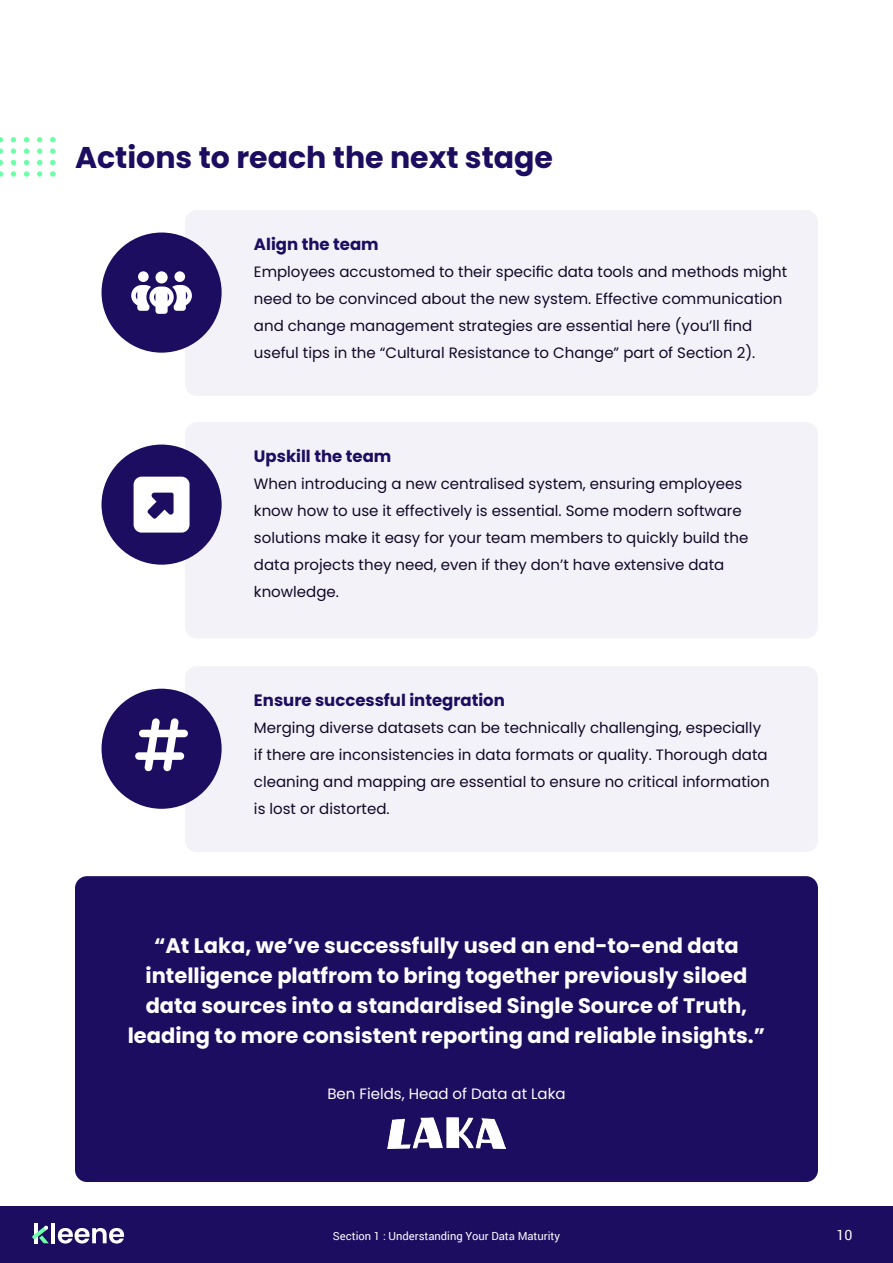
<style>
.page{position:relative;width:893px;height:1263px;background:#fff}
.page>*{position:absolute;margin:0;border:0;box-sizing:border-box;transform-origin:0 0}
.t1{font:700 30px "Poppins";color:#1d0d60}
.t2{font:700 21px/30px "Poppins";color:#fdfdfd;text-align:center}
.t3{font:700 16.5px "Poppins";color:#1d0d60}
.t4{font:15px/27px "Poppins";color:#120827}
.t5{font:15px "Poppins";color:#fdfdfd}
.t6{font:14.25px "Roboto";color:#fdfdfd}
.t7{font:11.25px "Roboto";color:#fdfdfd}
</style>
<div class="page">
<div style="left:0;top:1206px;width:893px;height:57px;background:#1d0d60"></div>
<hr style="left:51px;top:1223px;width:4px;height:20px;background:#fff">
<hr style="left:34px;top:1223px;width:4px;height:20px;background:#fff">
<svg style="left:58px;top:1228px;width:66px;height:15px"></svg>
<svg style="left:32px;top:1225px;width:17px;height:18px"></svg>
<svg style="left:0;top:137px;width:3px;height:5px"></svg>
<svg style="left:11px;top:137px;width:5px;height:5px"></svg>
<svg style="left:24px;top:137px;width:5px;height:5px"></svg>
<svg style="left:37px;top:137px;width:5px;height:5px"></svg>
<svg style="left:50px;top:137px;width:5px;height:5px"></svg>
<svg style="left:0;top:148px;width:3px;height:6px"></svg>
<svg style="left:11px;top:148px;width:5px;height:6px"></svg>
<svg style="left:24px;top:148px;width:5px;height:6px"></svg>
<svg style="left:37px;top:148px;width:5px;height:6px"></svg>
<svg style="left:50px;top:148px;width:5px;height:6px"></svg>
<svg style="left:0;top:160px;width:3px;height:5px"></svg>
<svg style="left:11px;top:160px;width:5px;height:5px"></svg>
<svg style="left:24px;top:160px;width:5px;height:5px"></svg>
<svg style="left:37px;top:160px;width:5px;height:5px"></svg>
<svg style="left:50px;top:160px;width:5px;height:5px"></svg>
<svg style="left:0;top:171px;width:3px;height:6px"></svg>
<svg style="left:11px;top:171px;width:5px;height:6px"></svg>
<svg style="left:24px;top:171px;width:5px;height:6px"></svg>
<svg style="left:37px;top:171px;width:5px;height:6px"></svg>
<svg style="left:50px;top:171px;width:5px;height:6px"></svg>
<div style="left:185px;top:210px;width:633px;height:186px;background:#f3f2f8;border-radius:12px"></div>
<div style="left:185px;top:422px;width:633px;height:216px;background:#f3f2f8;border-radius:12px"></div>
<div style="left:185px;top:666px;width:633px;height:186px;background:#f3f2f8;border-radius:12px"></div>
<div style="left:102px;top:233px;width:120px;height:120px;background:#1d0d60;border-radius:50%"></div>
<svg style="left:131px;top:271px;width:61px;height:43px"></svg>
<div style="left:102px;top:445px;width:120px;height:120px;background:#1d0d60;border-radius:50%"></div>
<svg style="left:134px;top:477px;width:56px;height:56px"></svg>
<div style="left:102px;top:689px;width:120px;height:120px;background:#1d0d60;border-radius:50%"></div>
<svg style="left:135px;top:718px;width:53px;height:53px"></svg>
<div style="left:75px;top:876px;width:743px;height:306px;background:#1d0d60;border-radius:12px"></div>
<img style="left:388px;top:1118px;width:117px;height:31px">
<h1 class="t1" style="left:75px;top:140px;width:480px">Actions to reach the next stage</h1>
<p class="t3" style="left:254px;top:234px;width:126px">Align the team</p>
<p class="t4" style="left:254px;top:258px;width:535px">Employees accustomed to their specific data tools and methods might need to be convinced about the new system. Effective communication and change management strategies are essential here (you’ll find useful tips in the “Cultural Resistance to Change” part of Section 2).</p>
<p class="t3" style="left:254px;top:446px;width:139px">Upskill the team</p>
<p class="t4" style="left:254px;top:470px;width:496px">When introducing a new centralised system, ensuring employees know how to use it effectively is essential. Some modern software solutions make it easy for your team members to quickly build the data projects they need, even if they don’t have extensive data knowledge.</p>
<p class="t3" style="left:254px;top:691px;width:252px">Ensure successful integration</p>
<p class="t4" style="left:254px;top:714px;width:517px">Merging diverse datasets can be technically challenging, especially if there are inconsistencies in data formats or quality. Thorough data cleaning and mapping are essential to ensure no critical information is lost or distorted.</p>
<h2 class="t2" style="left:128px;top:931px;width:639px">“At Laka, we’ve successfully used an end-to-end data intelligence platfrom to bring together previously siloed data sources into a standardised Single Source of Truth, leading to more consistent reporting and reliable insights.”</h2>
<p class="t5" style="left:327px;top:1085px;width:240px">Ben Fields, Head of Data at Laka</p>
<p class="t7" style="left:333px;top:1228px;width:228px">Section 1 : Understanding Your Data Maturity</p>
<p class="t6" style="left:836px;top:1225px;width:17px">10</p>
</div>
